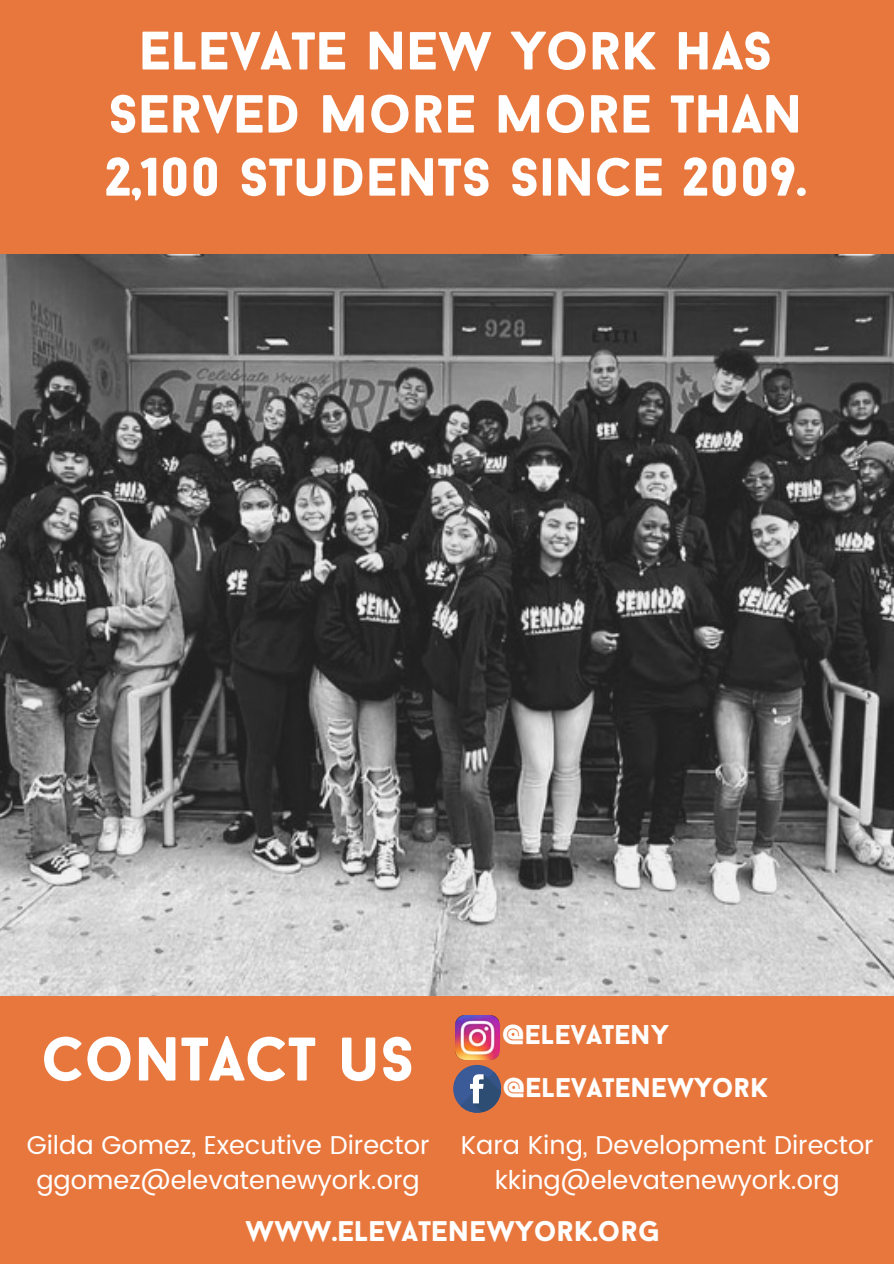
<style>
.page{position:relative;width:894px;height:1264px;background:#fff}
.page>*{position:absolute;margin:0;border:0;box-sizing:border-box;transform-origin:0 0}
.t1{font:900 62.55px "Baron Neue";color:#fff}
.t2{font:900 54px/63px "Baron Neue";color:#fff;text-align:center}
.t3{font:900 28.65px "Baron Neue";color:#fff}
.t4{font:900 27.45px "Baron Neue";color:#fff}
.t5{font:900 27.3px "Baron Neue";color:#fff}
.t6{font:25.8px "Poppins";color:#fff}
</style>
<div class="page">
<img style="left:0;top:253px;width:893px;height:743px">
<div style="left:0;top:0;width:893px;height:253px;background:#e8773d"></div>
<div style="left:0;top:996px;width:893px;height:267px;background:#e8773d"></div>
<div style="left:453px;top:1064px;width:48px;height:48px;background:#3a5a98;border-radius:50%"></div>
<svg style="left:460px;top:1071px;width:41px;height:42px"></svg>
<img style="left:456px;top:1015px;width:43px;height:44px">
<p class="t2" style="left:105px;top:24px;width:702px">ELEVATE NEW YORK HAS<br>SERVED MORE MORE THAN<br>2,100 STUDENTS SINCE 2009.</p>
<p class="t1" style="left:41px;top:1033px;width:374px">CONTACT US</p>
<p class="t6" style="left:27px;top:1129px;width:404px">Gilda Gomez, Executive Director</p>
<p class="t6" style="left:36px;top:1164px;width:385px">ggomez@elevatenewyork.org</p>
<p class="t4" style="left:502px;top:1023px;width:168px">@ELEVATENY</p>
<p class="t5" style="left:503px;top:1076px;width:266px">@ELEVATENEWYORK</p>
<p class="t6" style="left:460px;top:1129px;width:414px">Kara King, Development Director</p>
<p class="t6" style="left:494px;top:1164px;width:346px">kking@elevatenewyork.org</p>
<p class="t3" style="left:245px;top:1219px;width:416px">WWW.ELEVATENEWYORK.ORG</p>
</div>
